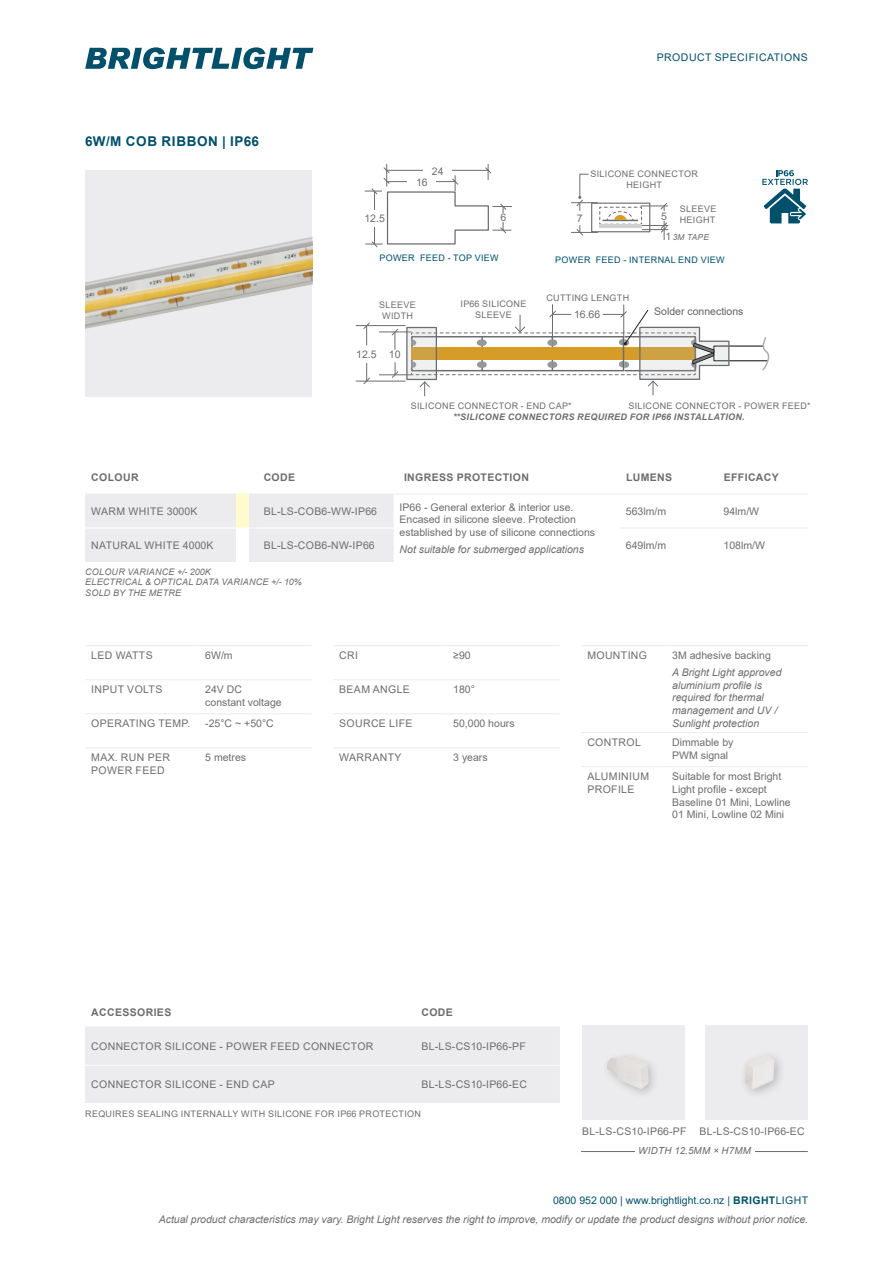
<style>
.page{position:relative;width:893px;height:1263px;background:#fff}
.page>*{position:absolute;margin:0;border:0;box-sizing:border-box;transform-origin:0 0}
.t1{font:700 13.5px "Arial";letter-spacing:.045em;color:#004f6b}
.t2{font:10.5px/12.6px "Arial";color:#6c6d70}
.t3{font:10.5px/12.6px "Arial";letter-spacing:.035em;color:#6c6d70}
.t4{font:italic 10.5px/12.6px "Arial";color:#6c6d70}
.t5{font:700 10.5px "Arial";letter-spacing:.035em;color:#6c6d70}
.t6{font:10.5px "Arial";color:#004f6b}
.t7{font:10.5px "Arial";letter-spacing:.045em;color:#004f6b}
.t8{font:10.5px "Arial";color:#636366}
.t9{font:italic 9.75px "Arial";letter-spacing:.035em;color:#6c6d70}
.t10{font:9px/10.8px "Arial";letter-spacing:.035em;color:#6c6d70;text-align:center}
.t11{font:italic 9px "Arial";letter-spacing:.025em;color:#6c6d70}
.t12{font:italic 700 9px "Arial";letter-spacing:.035em;color:#6c6d70}
.t13{font:9px "Arial";letter-spacing:.035em;color:#004f6b}
.t14{font:italic 8.25px "Arial";letter-spacing:.025em;color:#6c6d70}
.s1{font-weight:700}
</style>
<div class="page">
<svg style="left:85px;top:47px;width:228px;height:22px"></svg>
<svg style="left:85px;top:494px;width:309px;height:68px;background:#ededed"></svg>
<hr style="left:257px;top:494px;width:137px;height:1px;background:#ececee">
<hr style="left:620px;top:494px;width:98px;height:1px;background:#ececee">
<hr style="left:718px;top:494px;width:90px;height:1px;background:#ececee">
<hr style="left:620px;top:528px;width:98px;height:1px;background:#ececee">
<hr style="left:718px;top:528px;width:90px;height:1px;background:#ececee">
<hr style="left:394px;top:494px;width:226px;height:1px;background:#ececee">
<hr style="left:85px;top:645px;width:114px;height:1px;background:#ececee">
<hr style="left:199px;top:645px;width:113px;height:1px;background:#ececee">
<hr style="left:85px;top:679px;width:114px;height:1px;background:#ececee">
<hr style="left:199px;top:679px;width:113px;height:1px;background:#ececee">
<hr style="left:85px;top:713px;width:114px;height:1px;background:#ececee">
<hr style="left:199px;top:713px;width:113px;height:1px;background:#ececee">
<hr style="left:85px;top:747px;width:114px;height:1px;background:#ececee">
<hr style="left:199px;top:747px;width:113px;height:1px;background:#ececee">
<hr style="left:333px;top:645px;width:114px;height:1px;background:#ececee">
<hr style="left:447px;top:645px;width:113px;height:1px;background:#ececee">
<hr style="left:333px;top:679px;width:114px;height:1px;background:#ececee">
<hr style="left:447px;top:679px;width:113px;height:1px;background:#ececee">
<hr style="left:333px;top:713px;width:114px;height:1px;background:#ececee">
<hr style="left:447px;top:713px;width:113px;height:1px;background:#ececee">
<hr style="left:333px;top:747px;width:114px;height:1px;background:#ececee">
<hr style="left:447px;top:747px;width:113px;height:1px;background:#ececee">
<hr style="left:581px;top:645px;width:85px;height:1px;background:#ececee">
<hr style="left:666px;top:645px;width:142px;height:1px;background:#ececee">
<hr style="left:581px;top:732px;width:85px;height:1px;background:#ececee">
<hr style="left:666px;top:732px;width:142px;height:1px;background:#ececee">
<hr style="left:581px;top:766px;width:85px;height:1px;background:#ececee">
<hr style="left:666px;top:766px;width:142px;height:1px;background:#ececee">
<svg style="left:85px;top:235px;width:227px;height:94px;background:#dbd5c8"></svg>
<hr style="left:356px;top:325px;width:49px;height:1px;background:#6c6d70">
<hr style="left:356px;top:381px;width:49px;height:1px;background:#6c6d70">
<svg style="left:363px;top:363px;width:7px;height:21px"></svg>
<svg style="left:363px;top:322px;width:7px;height:23px"></svg>
<hr style="left:379px;top:332px;width:32px;height:1px;background:#6c6d70">
<hr style="left:379px;top:375px;width:33px;height:1px;background:#6c6d70">
<hr style="left:552px;top:304px;width:1px;height:38px;background:#6c6d70">
<hr style="left:623px;top:305px;width:1px;height:31px;background:#6c6d70">
<svg style="left:392px;top:362px;width:7px;height:16px"></svg>
<svg style="left:391px;top:329px;width:7px;height:21px"></svg>
<svg style="left:760px;top:337px;width:25px;height:34px"></svg>
<svg style="left:406px;top:327px;width:5px;height:53px"></svg>
<svg style="left:411px;top:309px;width:319px;height:87px"></svg>
<div style="left:85px;top:1027px;width:475px;height:76px;background:#ececee"></div>
<hr style="left:85px;top:1026px;width:330px;height:1px;background:#ececee">
<hr style="left:415px;top:1026px;width:145px;height:1px;background:#ececee">
<hr style="left:85px;top:1065px;width:330px;height:1px;background:#fff">
<hr style="left:415px;top:1065px;width:145px;height:1px;background:#fff">
<div style="left:582px;top:1026px;width:102px;height:94px;background:#ececee"></div>
<img style="left:607px;top:1055px;width:47px;height:39px">
<div style="left:706px;top:1026px;width:102px;height:94px;background:#ececee"></div>
<img style="left:744px;top:1054px;width:37px;height:40px">
<hr style="left:581px;top:1151px;width:227px;height:1px;background:#6c6d70">
<div style="left:635px;top:1147px;width:120px;height:12px;background:#fff"></div>
<svg style="left:762px;top:170px;width:46px;height:53px"></svg>
<svg style="left:571px;top:173px;width:97px;height:67px"></svg>
<svg style="left:365px;top:164px;width:147px;height:83px"></svg>
<p class="t1" style="left:85px;top:132px;width:176px">6W/M COB RIBBON | IP66</p>
<p class="t2" style="left:432px;top:164px;width:13px">24</p>
<p class="t2" style="left:364px;top:212px;width:22px">12.5</p>
<p class="t2" style="left:416px;top:176px;width:13px">16</p>
<p class="t2" style="left:500px;top:211px;width:7px">6</p>
<p class="t13" style="left:379px;top:252px;width:121px">POWER FEED - TOP VIEW</p>
<p class="t7" style="left:657px;top:50px;width:152px">PRODUCT SPECIFICATIONS</p>
<p class="t10" style="left:590px;top:169px;width:109px">SILICONE CONNECTOR<br>HEIGHT</p>
<p class="t2" style="left:577px;top:212px;width:7px">7</p>
<p class="t10" style="left:680px;top:204px;width:38px;text-align:left">SLEEVE<br>HEIGHT</p>
<p class="t13" style="left:555px;top:254px;width:171px">POWER FEED - INTERNAL END VIEW</p>
<p class="t2" style="left:661px;top:210px;width:7px">5</p>
<p class="t2" style="left:666px;top:230px;width:7px">1</p>
<p class="t14" style="left:673px;top:231px;width:37px">3M TAPE</p>
<p class="t10" style="left:379px;top:300px;width:38px">SLEEVE<br>WIDTH</p>
<p class="t2" style="left:356px;top:348px;width:22px">12.5</p>
<p class="t2" style="left:389px;top:348px;width:13px">10</p>
<p class="t10" style="left:546px;top:292px;width:84px">CUTTING LENGTH</p>
<p class="t10" style="left:461px;top:299px;width:67px">IP66 SILICONE<br>SLEEVE</p>
<p class="t2" style="left:574px;top:308px;width:28px">16.66</p>
<p class="t8" style="left:654px;top:304px;width:91px">Solder connections</p>
<p class="t10" style="left:411px;top:400px;width:162px">SILICONE CONNECTOR - END CAP*</p>
<p class="t10" style="left:628px;top:400px;width:184px">SILICONE CONNECTOR - POWER FEED*</p>
<p class="t12" style="left:453px;top:411px;width:293px">**SILICONE CONNECTORS REQUIRED FOR IP66 INSTALLATION.</p>
<p class="t5" style="left:91px;top:470px;width:49px">COLOUR</p>
<p class="t5" style="left:264px;top:470px;width:33px">CODE</p>
<p class="t5" style="left:404px;top:470px;width:126px">INGRESS PROTECTION</p>
<p class="t5" style="left:626px;top:470px;width:48px">LUMENS</p>
<p class="t5" style="left:724px;top:470px;width:57px">EFFICACY</p>
<p class="t3" style="left:91px;top:505px;width:108px">WARM WHITE 3000K</p>
<p class="t3" style="left:264px;top:505px;width:115px">BL-LS-COB6-WW-IP66</p>
<p class="t2" style="left:400px;top:501px;width:197px">IP66 - General exterior &amp; interior use.<br>Encased in silicone sleeve. Protection established by use of silicone connections</p>
<p class="t4" style="left:400px;top:543px;width:186px">Not suitable for submerged applications</p>
<p class="t2" style="left:626px;top:505px;width:42px">563lm/m</p>
<p class="t2" style="left:724px;top:505px;width:37px">94lm/W</p>
<p class="t3" style="left:91px;top:539px;width:124px">NATURAL WHITE 4000K</p>
<p class="t3" style="left:264px;top:539px;width:113px">BL-LS-COB6-NW-IP66</p>
<p class="t2" style="left:626px;top:539px;width:42px">649lm/m</p>
<p class="t2" style="left:724px;top:539px;width:43px">108lm/W</p>
<p class="t11" style="left:85px;top:566px;width:127px">COLOUR VARIANCE +/- 200K</p>
<p class="t11" style="left:85px;top:576px;width:218px">ELECTRICAL &amp; OPTICAL DATA VARIANCE +/- 10%</p>
<p class="t11" style="left:85px;top:587px;width:98px">SOLD BY THE METRE</p>
<p class="t3" style="left:91px;top:649px;width:63px">LED WATTS</p>
<p class="t2" style="left:205px;top:649px;width:29px">6W/m</p>
<p class="t3" style="left:91px;top:683px;width:73px">INPUT VOLTS</p>
<p class="t2" style="left:205px;top:683px;width:78px">24V DC constant voltage</p>
<p class="t3" style="left:91px;top:717px;width:101px">OPERATING TEMP.</p>
<p class="t2" style="left:205px;top:717px;width:70px">-25°C ~ +50°C</p>
<p class="t3" style="left:91px;top:751px;width:80px">MAX. RUN PER<br>POWER FEED</p>
<p class="t2" style="left:205px;top:751px;width:42px">5 metres</p>
<p class="t2" style="left:339px;top:649px;width:20px">CRI</p>
<p class="t2" style="left:453px;top:649px;width:19px">≥90</p>
<p class="t3" style="left:339px;top:683px;width:72px">BEAM ANGLE</p>
<p class="t2" style="left:453px;top:683px;width:23px">180°</p>
<p class="t3" style="left:339px;top:717px;width:75px">SOURCE LIFE</p>
<p class="t2" style="left:453px;top:717px;width:63px">50,000 hours</p>
<p class="t3" style="left:339px;top:751px;width:64px">WARRANTY</p>
<p class="t2" style="left:453px;top:751px;width:36px">3 years</p>
<p class="t3" style="left:587px;top:649px;width:61px">MOUNTING</p>
<p class="t2" style="left:672px;top:649px;width:100px">3M adhesive backing</p>
<p class="t4" style="left:672px;top:666px;width:111px">A Bright Light approved aluminium profile is required for thermal management and UV /<br>Sunlight protection</p>
<p class="t3" style="left:587px;top:736px;width:55px">CONTROL</p>
<p class="t2" style="left:672px;top:736px;width:63px">Dimmable by<br>PWM signal</p>
<p class="t3" style="left:587px;top:770px;width:63px">ALUMINIUM<br>PROFILE</p>
<p class="t2" style="left:672px;top:770px;width:120px">Suitable for most Bright<br>Light profile - except<br>Baseline 01 Mini, Lowline<br>01 Mini, Lowline 02 Mini</p>
<p class="t5" style="left:91px;top:1005px;width:82px">ACCESSORIES</p>
<p class="t5" style="left:421px;top:1005px;width:33px">CODE</p>
<p class="t3" style="left:91px;top:1040px;width:284px">CONNECTOR SILICONE - POWER FEED CONNECTOR</p>
<p class="t3" style="left:421px;top:1040px;width:106px">BL-LS-CS10-IP66-PF</p>
<p class="t3" style="left:91px;top:1078px;width:185px">CONNECTOR SILICONE - END CAP</p>
<p class="t3" style="left:421px;top:1078px;width:107px">BL-LS-CS10-IP66-EC</p>
<p class="t10" style="left:85px;top:1108px;width:337px">REQUIRES SEALING INTERNALLY WITH SILICONE FOR IP66 PROTECTION</p>
<p class="t3" style="left:582px;top:1125px;width:106px">BL-LS-CS10-IP66-PF</p>
<p class="t3" style="left:699px;top:1125px;width:107px">BL-LS-CS10-IP66-EC</p>
<p class="t9" style="left:638px;top:1144px;width:114px">WIDTH 12.5MM × H7MM</p>
<p class="t6" style="left:553px;top:1193px;width:257px">0800 952 000 | www.brightlight.co.nz | <span class="s1">BRIGHT</span>LIGHT</p>
<p class="t4" style="left:159px;top:1213px;width:651px">Actual product characteristics may vary. Bright Light reserves the right to improve, modify or update the product designs without prior notice.</p>
</div>
